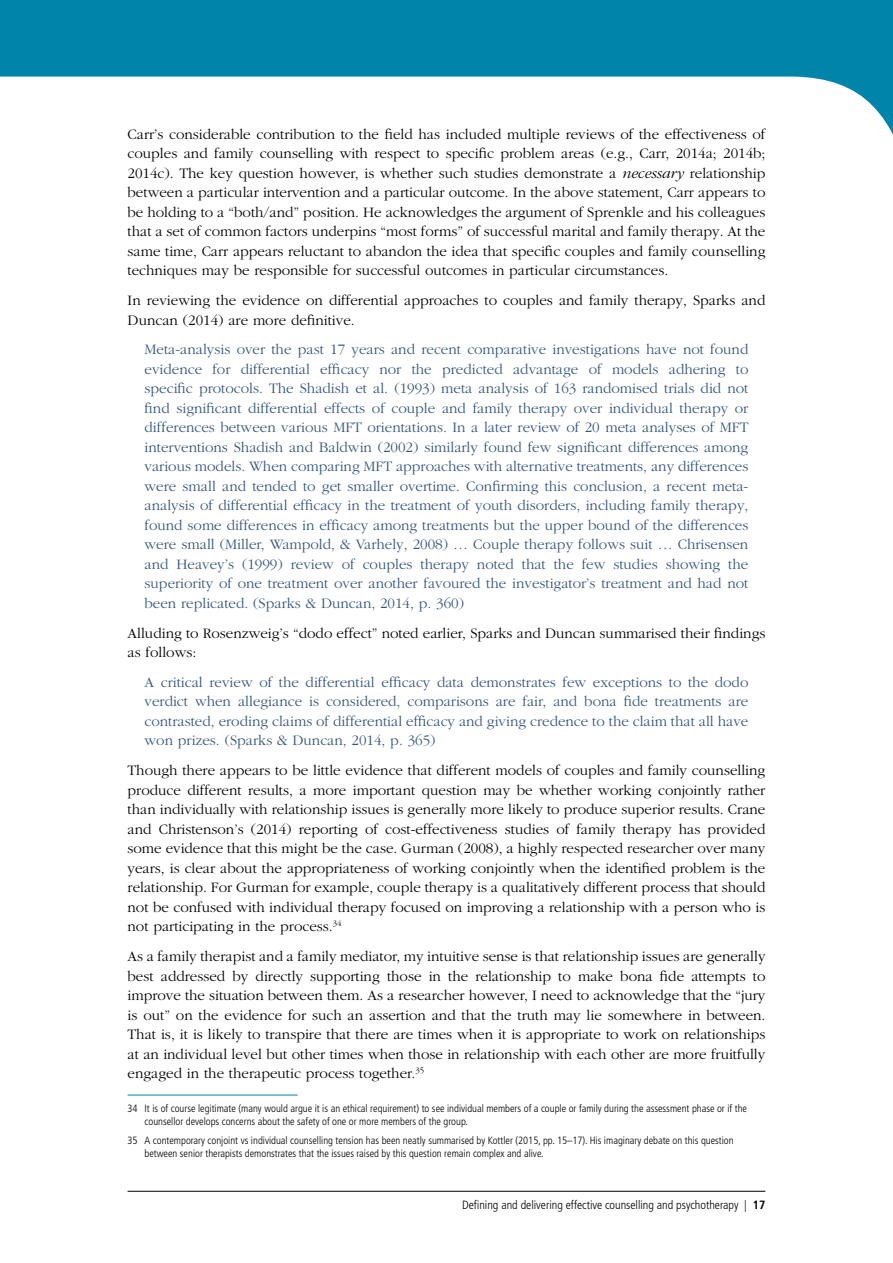
<style>
.page{position:relative;width:893px;height:1263px;background:#fff}
.page>*{position:absolute;margin:0;border:0;box-sizing:border-box;transform-origin:0 0}
.Body_Text{font:300 15px/19.5px "Garamond";color:#000;text-align:justify}
.t1{font:300 15px/19.5px "Garamond";color:#33557d;text-align:justify}
.t2{font:300 condensed 12px "Frutiger LT";color:#000}
.Footnote{font:300 condensed 10.5px/12.8px "Frutiger LT";color:#000}
.s1{font-family:"ITC Garamond Std";font-style:italic}
.s2{font-weight:700}
</style>
<div class="page">
<svg style="left:0;top:0;width:893px;height:135px;fill:#0084a9"></svg>
<hr style="left:128px;top:1191px;width:637px;height:1px;background:#000">
<hr style="left:128px;top:1095px;width:170px;height:1px;background:#0084a9">
<p class="Body_Text" style="left:128px;top:125px;width:639px">Carr’s considerable contribution to the field has included multiple reviews of the effectiveness of couples and family counselling with respect to specific problem areas (e.g., Carr, 2014a; 2014b; 2014c). The key question however, is whether such studies demonstrate a <span class="s1">necessary</span> relationship between a particular intervention and a particular outcome. In the above statement, Carr appears to be holding to a “both/and” position. He acknowledges the argument of Sprenkle and his colleagues that a set of common factors underpins “most forms” of successful marital and family therapy. At the same time, Carr appears reluctant to abandon the idea that specific couples and family counselling techniques may be responsible for successful outcomes in particular circumstances.</p>
<p class="Body_Text" style="left:128px;top:291px;width:639px">In reviewing the evidence on differential approaches to couples and family therapy, Sparks and<br>Duncan (2014) are more definitive.</p>
<p class="t1" style="left:145px;top:340px;width:605px">Meta-analysis over the past 17 years and recent comparative investigations have not found evidence for differential efficacy nor the predicted advantage of models adhering to specific protocols. The Shadish et al. (1993) meta analysis of 163 randomised trials did not find significant differential effects of couple and family therapy over individual therapy or differences between various MFT orientations. In a later review of 20 meta analyses of MFT interventions Shadish and Baldwin (2002) similarly found few significant differences among various models. When comparing MFT approaches with alternative treatments, any differences were small and tended to get smaller overtime. Confirming this conclusion, a recent meta&shy;analysis of differential efficacy in the treatment of youth disorders, including family therapy, found some differences in efficacy among treatments but the upper bound of the differences were small (Miller, Wampold, &amp; Varhely, 2008) … Couple therapy follows suit … Chrisensen and Heavey’s (1999) review of couples therapy noted that the few studies showing the superiority of one treatment over another favoured the investigator’s treatment and had not been replicated. (Sparks &amp; Duncan, 2014, p. 360)</p>
<p class="Body_Text" style="left:128px;top:623px;width:639px">Alluding to Rosenzweig’s “dodo effect” noted earlier, Sparks and Duncan summarised their findings as follows:</p>
<p class="t1" style="left:145px;top:673px;width:605px">A critical review of the differential efficacy data demonstrates few exceptions to the dodo verdict when allegiance is considered, comparisons are fair, and bona fide treatments are contrasted, eroding claims of differential efficacy and giving credence to the claim that all have won prizes. (Sparks &amp; Duncan, 2014, p. 365)</p>
<p class="Body_Text" style="left:128px;top:761px;width:639px">Though there appears to be little evidence that different models of couples and family counselling produce different results, a more important question may be whether working conjointly rather than individually with relationship issues is generally more likely to produce superior results. Crane and Christenson’s (2014) reporting of cost-effectiveness studies of family therapy has provided some evidence that this might be the case. Gurman (2008), a highly respected researcher over many years, is clear about the appropriateness of working conjointly when the identified problem is the relationship. For Gurman for example, couple therapy is a qualitatively different process that should not be confused with individual therapy focused on improving a relationship with a person who is not participating in the process.<sup>34</sup></p>
<p class="Body_Text" style="left:128px;top:947px;width:639px">As a family therapist and a family mediator, my intuitive sense is that relationship issues are generally best addressed by directly supporting those in the relationship to make bona fide attempts to improve the situation between them. As a researcher however, I need to acknowledge that the “jury is out” on the evidence for such an assertion and that the truth may lie somewhere in between.<br>That is, it is likely to transpire that there are times when it is appropriate to work on relationships at an individual level but other times when those in relationship with each other are more fruitfully engaged in the therapeutic process together.<sup>35</sup></p>
<p class="Footnote" style="left:145px;top:1102px;width:604px;text-indent:-17px">34 It is of course legitimate (many would argue it is an ethical requirement) to see individual members of a couple or family during the assessment phase or if the counsellor develops concerns about the safety of one or more members of the group.</p>
<p class="Footnote" style="left:145px;top:1134px;width:591px;text-indent:-17px">35 A contemporary conjoint vs individual counselling tension has been neatly summarised by Kottler (2015, pp. 15–17). His imaginary debate on this question between senior therapists demonstrates that the issues raised by this question remain complex and alive.</p>
<p class="t2" style="left:462px;top:1198px;width:305px">Defining and delivering effective counselling and psychotherapy | <span class="s2">17</span></p>
</div>
